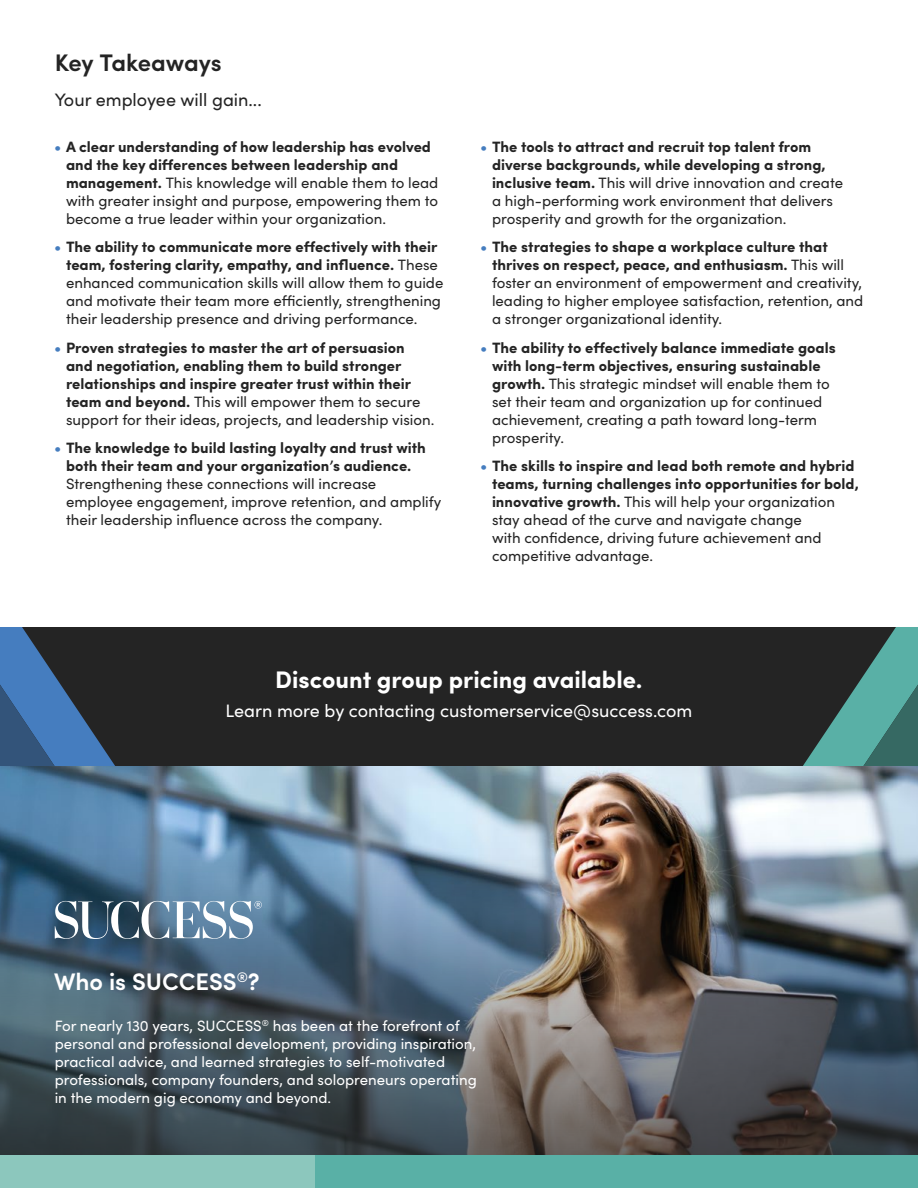
<style>
.page{position:relative;width:918px;height:1188px;background:#fff}
.page>*{position:absolute;margin:0;border:0;box-sizing:border-box;transform-origin:0 0}
.t1{font:700 24px "Sofia Pro";color:#fff}
.t2{font:600 24px "Sofia Pro";color:#fff}
.t3{font:600 24px "Sofia Pro";letter-spacing:-.01em;color:#242424}
.t4{font:18px "Sofia Pro";color:#fff}
.t5{font:18px "Sofia Pro";color:#242424}
.t6{font:15px/18px "Sofia Pro";color:#242424}
.t7{font:700 15px/18px "Sofia Pro";color:#242424}
.t8{font:15px/18px "Sofia Pro";color:#fff}
.s1{font-weight:700;color:#457dbf}
.s2{font-weight:700}
.s3{color:#457dbf}
.s4{font-weight:400}
</style>
<div class="page">
<div style="left:0;top:627px;width:918px;height:545px;background:#242424"></div>
<svg style="left:803px;top:627px;width:115px;height:139px"></svg>
<svg style="left:0;top:627px;width:115px;height:139px"></svg>
<div style="left:0;top:1155px;width:918px;height:33px;background:#59b0a6"></div>
<div style="left:0;top:1155px;width:315px;height:33px;background:#8cc7bd"></div>
<img style="left:0;top:766px;width:918px;height:389px">
<svg style="left:55px;top:901px;width:207px;height:38px;background:#748da1"></svg>
<h1 class="t3" style="left:55px;top:45px;width:169px">Key Takeaways</h1>
<p class="t5" style="left:55px;top:87px;width:208px">Your employee will gain...</p>
<p class="t6" style="left:66px;top:137px;width:374px;text-indent:-12px"><span class="s1">•</span> <span class="s2">A clear understanding of how leadership has evolved and the key differences between leadership and management.</span> This knowledge will enable them to lead with greater insight and purpose, empowering them to become a true leader within your organization.</p>
<p class="t6" style="left:66px;top:237px;width:379px;text-indent:-12px"><span class="s1">•</span> <span class="s2">The ability to communicate more effectively with their team, fostering clarity, empathy, and influence.</span> These enhanced communication skills will allow them to guide and motivate their team more efficiently, strengthening their leadership presence and driving performance.</p>
<p class="t7" style="left:66px;top:338px;width:370px;text-indent:-12px"><span class="s3">•</span> Proven strategies to master the art of persuasion and negotiation, enabling them to build stronger relationships and inspire greater trust within their team and beyond. <span class="s4">This will empower them to secure support for their ideas, projects, and leadership vision.</span></p>
<p class="t7" style="left:54px;top:438px;width:373px;text-align:center"><span class="s3">•</span> The knowledge to build lasting loyalty and trust with both their team and your organization’s audience.</p>
<p class="t6" style="left:66px;top:474px;width:377px">Strengthening these connections will increase employee engagement, improve retention, and amplify their leadership influence across the company.</p>
<p class="t6" style="left:492px;top:137px;width:353px;text-indent:-12px"><span class="s1">•</span> <span class="s2">The tools to attract and recruit top talent from diverse backgrounds, while developing a strong, inclusive team.</span> This will drive innovation and create a high-performing work environment that delivers prosperity and growth for the organization.</p>
<p class="t6" style="left:492px;top:237px;width:373px;text-indent:-12px"><span class="s1">•</span> <span class="s2">The strategies to shape a workplace culture that thrives on respect, peace, and enthusiasm.</span> This will foster an environment of empowerment and creativity, leading to higher employee satisfaction, retention, and a stronger organizational identity.</p>
<p class="t6" style="left:492px;top:338px;width:345px;text-indent:-12px"><span class="s1">•</span> <span class="s2">The ability to effectively balance immediate goals with long-term objectives, ensuring sustainable growth.</span> This strategic mindset will enable them to set their team and organization up for continued achievement, creating a path toward long-term prosperity.</p>
<p class="t6" style="left:492px;top:456px;width:368px;text-indent:-12px"><span class="s1">•</span> <span class="s2">The skills to inspire and lead both remote and hybrid teams, turning challenges into opportunities for bold, innovative growth.</span> This will help your organization stay ahead of the curve and navigate change<br>with confidence, driving future achievement and competitive advantage.</p>
<h1 class="t1" style="left:275px;top:661px;width:369px">Discount group pricing available.</h1>
<p class="t4" style="left:226px;top:697px;width:468px">Learn more by contacting customerservice@success.com</p>
<h1 class="t2" style="left:54px;top:963px;width:207px">Who is SUCCESS<sup>®</sup>?</h1>
<p class="t8" style="left:55px;top:1016px;width:424px">For nearly 130 years, SUCCESS<sup>®</sup> has been at the forefront of personal and professional development, providing inspiration, practical advice, and learned strategies to self-motivated professionals, company founders, and solopreneurs operating in the modern gig economy and beyond.</p>
</div>
